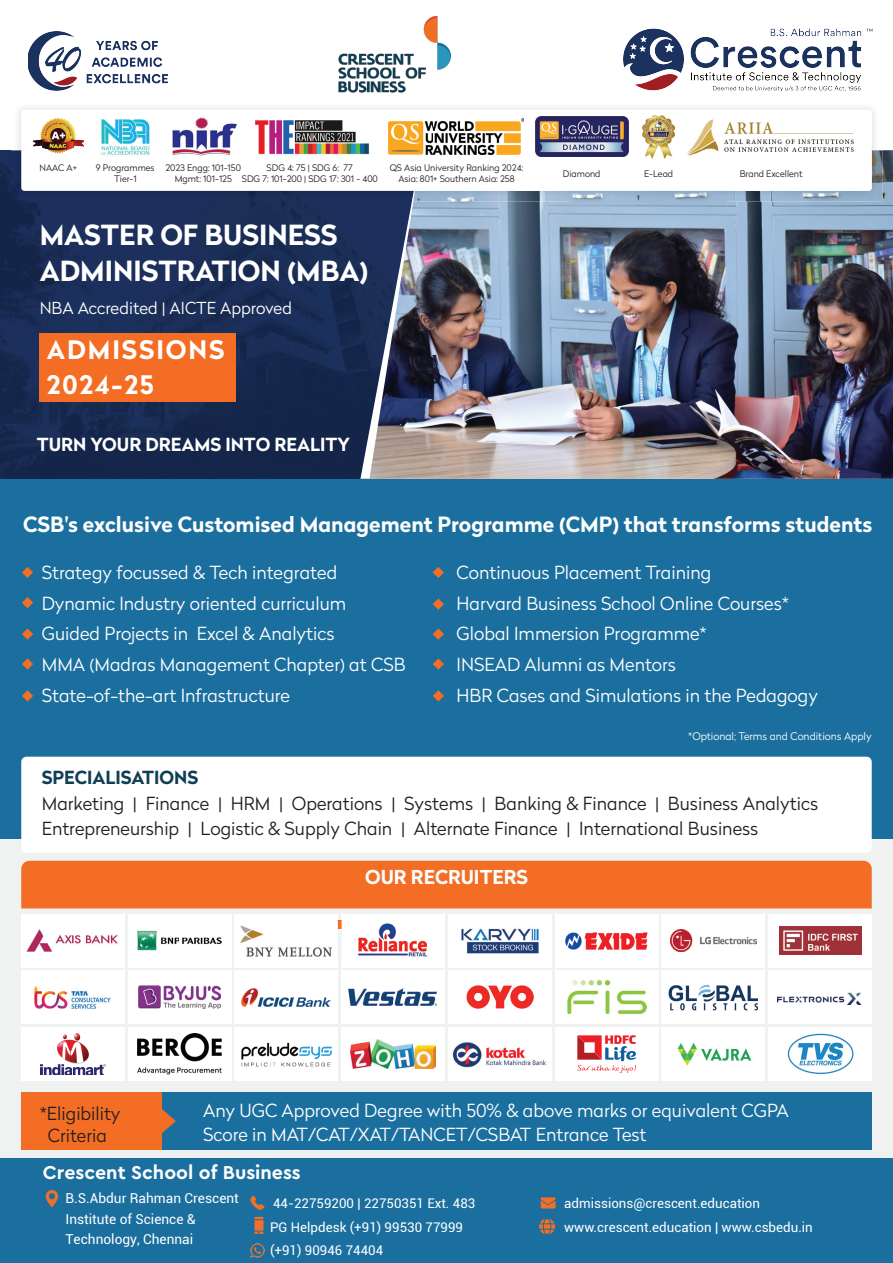
<style>
.page{position:relative;width:893px;height:1263px;background:#fff}
.page>*{position:absolute;margin:0;border:0;box-sizing:border-box;transform-origin:0 0}
.t1{font:700 27.75px/35.7px "Radikal";color:#fff}
.t2{font:700 25.5px/35px "Radikal";letter-spacing:.075em;color:#fff}
.t3{font:700 21px "Radikal";color:#fff}
.t4{font:700 19.5px "Cera Pro";color:#fff}
.t5{font:700 19.05px "Radikal";color:#fff}
.t6{font:300 18px/30.6px "Radikal";color:#fff}
.t7{font:300 18px/21.6px "Radikal";color:#231f20;text-align:center}
.t8{font:700 18px "Radikal";color:#fff}
.t9{font:700 18px "Radikal";color:#103e55}
.t10{font:300 16.5px "Radikal";color:#fff}
.t11{font:13.65px/20.4px "Roboto";color:#fff}
.t12{font:13.35px/23.5px "Roboto";color:#fff}
.t13{font:300 10.5px "Radikal";color:#fff}
.t14{font:300 9px/10.8px "Radikal";color:#231f20;text-align:center}
</style>
<div class="page">
<div style="left:0;top:464px;width:893px;height:406px;background:#1b6f9f"></div>
<img style="left:0;top:151px;width:51px;height:328px">
<img style="left:51px;top:201px;width:309px;height:278px">
<div style="left:0;top:839px;width:893px;height:424px;background:#f0f1f1"></div>
<div style="left:21px;top:1092px;width:851px;height:58px;background:#1b6f9f"></div>
<div style="left:21px;top:1092px;width:141px;height:58px;background:#f36e24"></div>
<div style="left:21px;top:861px;width:851px;height:47px;background:#f36e24"></div>
<img style="left:369px;top:151px;width:524px;height:328px">
<img style="left:623px;top:28px;width:250px;height:64px">
<img style="left:11px;top:107px;width:871px;height:44px">
<div style="left:11px;top:151px;width:401px;height:50px;background:#1b2e5a"></div>
<img style="left:413px;top:191px;width:313px;height:10px">
<img style="left:726px;top:151px;width:156px;height:50px">
<div style="left:21px;top:110px;width:851px;height:81px;background:#fff;border-radius:3px"></div>
<img style="left:687px;top:119px;width:167px;height:36px">
<img style="left:535px;top:117px;width:93px;height:40px">
<img style="left:388px;top:119px;width:136px;height:36px">
<img style="left:255px;top:120px;width:114px;height:35px">
<img style="left:172px;top:117px;width:65px;height:39px">
<img style="left:101px;top:119px;width:49px;height:36px">
<img style="left:643px;top:115px;width:31px;height:43px">
<img style="left:33px;top:118px;width:51px;height:36px">
<img style="left:338px;top:16px;width:113px;height:77px">
<svg style="left:22px;top:567px;width:11px;height:11px"></svg>
<svg style="left:433px;top:567px;width:11px;height:11px"></svg>
<svg style="left:433px;top:598px;width:11px;height:12px"></svg>
<svg style="left:433px;top:628px;width:11px;height:12px"></svg>
<svg style="left:433px;top:658px;width:11px;height:12px"></svg>
<svg style="left:433px;top:690px;width:11px;height:11px"></svg>
<svg style="left:22px;top:597px;width:11px;height:11px"></svg>
<svg style="left:22px;top:628px;width:11px;height:12px"></svg>
<svg style="left:22px;top:658px;width:11px;height:12px"></svg>
<svg style="left:22px;top:690px;width:11px;height:11px"></svg>
<div style="left:21px;top:757px;width:851px;height:96px;background:#fff;border-radius:5px"></div>
<div style="left:21px;top:914px;width:103px;height:53px;background:#fff"></div>
<div style="left:128px;top:914px;width:103px;height:53px;background:#fff"></div>
<div style="left:235px;top:914px;width:103px;height:53px;background:#fff"></div>
<div style="left:342px;top:914px;width:103px;height:53px;background:#fff"></div>
<div style="left:448px;top:914px;width:103px;height:53px;background:#fff"></div>
<div style="left:555px;top:914px;width:103px;height:53px;background:#fff"></div>
<div style="left:662px;top:914px;width:103px;height:53px;background:#fff"></div>
<div style="left:769px;top:914px;width:103px;height:53px;background:#fff"></div>
<div style="left:21px;top:971px;width:103px;height:53px;background:#fff"></div>
<div style="left:128px;top:971px;width:103px;height:53px;background:#fff"></div>
<div style="left:235px;top:971px;width:103px;height:53px;background:#fff"></div>
<div style="left:342px;top:971px;width:103px;height:53px;background:#fff"></div>
<div style="left:448px;top:971px;width:103px;height:53px;background:#fff"></div>
<div style="left:555px;top:971px;width:103px;height:53px;background:#fff"></div>
<div style="left:662px;top:971px;width:103px;height:53px;background:#fff"></div>
<div style="left:769px;top:971px;width:103px;height:53px;background:#fff"></div>
<div style="left:21px;top:1027px;width:103px;height:54px;background:#fff"></div>
<div style="left:128px;top:1027px;width:103px;height:54px;background:#fff"></div>
<div style="left:235px;top:1027px;width:103px;height:54px;background:#fff"></div>
<div style="left:342px;top:1027px;width:103px;height:54px;background:#fff"></div>
<div style="left:448px;top:1027px;width:103px;height:54px;background:#fff"></div>
<div style="left:555px;top:1027px;width:103px;height:54px;background:#fff"></div>
<div style="left:662px;top:1027px;width:103px;height:54px;background:#fff"></div>
<div style="left:769px;top:1027px;width:103px;height:54px;background:#fff"></div>
<svg style="left:162px;top:1109px;width:14px;height:24px"></svg>
<img style="left:139px;top:986px;width:81px;height:23px">
<img style="left:241px;top:925px;width:91px;height:32px">
<img style="left:35px;top:986px;width:76px;height:22px">
<img style="left:779px;top:927px;width:82px;height:28px">
<img style="left:461px;top:928px;width:78px;height:26px">
<img style="left:670px;top:930px;width:87px;height:22px">
<img style="left:27px;top:929px;width:91px;height:23px">
<img style="left:137px;top:930px;width:85px;height:21px">
<img style="left:565px;top:932px;width:83px;height:18px">
<img style="left:467px;top:985px;width:66px;height:24px">
<img style="left:567px;top:981px;width:79px;height:33px">
<img style="left:349px;top:988px;width:88px;height:18px">
<img style="left:452px;top:1042px;width:94px;height:26px">
<img style="left:351px;top:1039px;width:84px;height:30px">
<img style="left:241px;top:1042px;width:91px;height:25px">
<img style="left:242px;top:988px;width:89px;height:18px">
<img style="left:138px;top:1033px;width:83px;height:42px">
<img style="left:40px;top:1033px;width:65px;height:42px">
<img style="left:778px;top:992px;width:83px;height:12px">
<img style="left:669px;top:984px;width:89px;height:26px">
<svg style="left:577px;top:1035px;width:59px;height:38px"></svg>
<img style="left:28px;top:32px;width:139px;height:59px">
<img style="left:787px;top:1034px;width:67px;height:40px">
<img style="left:677px;top:1042px;width:75px;height:24px">
<svg style="left:338px;top:920px;width:4px;height:8px"></svg>
<img style="left:358px;top:923px;width:70px;height:34px">
<div style="left:39px;top:333px;width:197px;height:69px;background:#f36e24"></div>
<div style="left:0;top:1159px;width:893px;height:104px;background:#1b6f9f"></div>
<svg style="left:539px;top:1219px;width:16px;height:15px"></svg>
<svg style="left:540px;top:1197px;width:15px;height:11px"></svg>
<svg style="left:250px;top:1195px;width:15px;height:15px"></svg>
<svg style="left:46px;top:1190px;width:12px;height:17px"></svg>
<img style="left:251px;top:1243px;width:14px;height:14px">
<svg style="left:254px;top:1231px;width:9px;height:3px"></svg>
<div style="left:254px;top:1220px;width:9px;height:10px;background:#f36e27"></div>
<svg style="left:254px;top:1217px;width:9px;height:2px"></svg>
<p class="t14" style="left:39px;top:162px;width:39px">NAAC A+</p>
<p class="t14" style="left:96px;top:162px;width:60px">9 Programmes<br>Tier-1</p>
<p class="t14" style="left:166px;top:162px;width:77px">2023 Engg: 101-150<br>Mgmt: 101-125</p>
<p class="t14" style="left:242px;top:162px;width:138px">SDG 4: 75 | SDG 6: 77<br>SDG 7: 101-200 | SDG 17: 301 - 400</p>
<p class="t14" style="left:390px;top:162px;width:135px">QS Asia University Ranking 2024:<br>Asia: 801+ Southern Asia: 258</p>
<p class="t14" style="left:563px;top:168px;width:39px">Diamond</p>
<p class="t14" style="left:644px;top:168px;width:31px">E-Lead</p>
<p class="t14" style="left:740px;top:168px;width:64px">Brand Excellent</p>
<h1 class="t1" style="left:40px;top:216px;width:330px">MASTER OF BUSINESS<br>ADMINISTRATION (MBA)</h1>
<p class="t10" style="left:40px;top:296px;width:254px">NBA Accredited | AICTE Approved</p>
<h2 class="t2" style="left:47px;top:332px;width:179px">ADMISSIONS<br>2024-25</h2>
<p class="t8" style="left:37px;top:431px;width:315px">TURN YOUR DREAMS INTO REALITY</p>
<p class="t3" style="left:23px;top:508px;width:851px">CSB's exclusive Customised Management Programme (CMP) that transforms students</p>
<p class="t6" style="left:42px;top:557px;width:365px">Strategy focussed &amp; Tech integrated Dynamic Industry oriented curriculum Guided Projects in Excel &amp; Analytics<br>MMA (Madras Management Chapter) at CSB State-of-the-art Infrastructure</p>
<p class="t6" style="left:457px;top:557px;width:363px">Continuous Placement Training<br>Harvard Business School Online Courses* Global Immersion Programme*<br>INSEAD Alumni as Mentors<br>HBR Cases and Simulations in the Pedagogy</p>
<p class="t13" style="left:688px;top:728px;width:185px">*Optional; Terms and Conditions Apply</p>
<p class="t9" style="left:42px;top:764px;width:158px">SPECIALISATIONS</p>
<p class="t7" style="left:42px;top:791px;width:778px;line-height:24.6px;text-align:left">Marketing | Finance | HRM | Operations | Systems | Banking &amp; Finance | Business Analytics<br>Entrepreneurship | Logistic &amp; Supply Chain | Alternate Finance | International Business</p>
<p class="t5" style="left:365px;top:863px;width:164px">OUR RECRUITERS</p>
<p class="t7" style="left:40px;top:1102px;width:82px">*Eligibility<br>Criteria</p>
<p class="t6" style="left:203px;top:1097px;width:587px;line-height:24.6px">Any UGC Approved Degree with 50% &amp; above marks or equivalent CGPA<br>Score in MAT/CAT/XAT/TANCET/CSBAT Entrance Test</p>
<p class="t4" style="left:43px;top:1160px;width:259px">Crescent School of Business</p>
<p class="t11" style="left:65px;top:1188px;width:175px">B.S.Abdur Rahman Crescent<br>Institute of Science &amp;<br>Technology, Chennai</p>
<p class="t12" style="left:564px;top:1191px;width:250px">admissions@crescent.education www.crescent.education | www.csbedu.in</p>
<p class="t12" style="left:270px;top:1191px;width:207px">44-22759200 | 22750351 Ext. 483<br>PG Helpdesk (+91) 99530 77999 (+91) 90946 74404</p>
</div>
